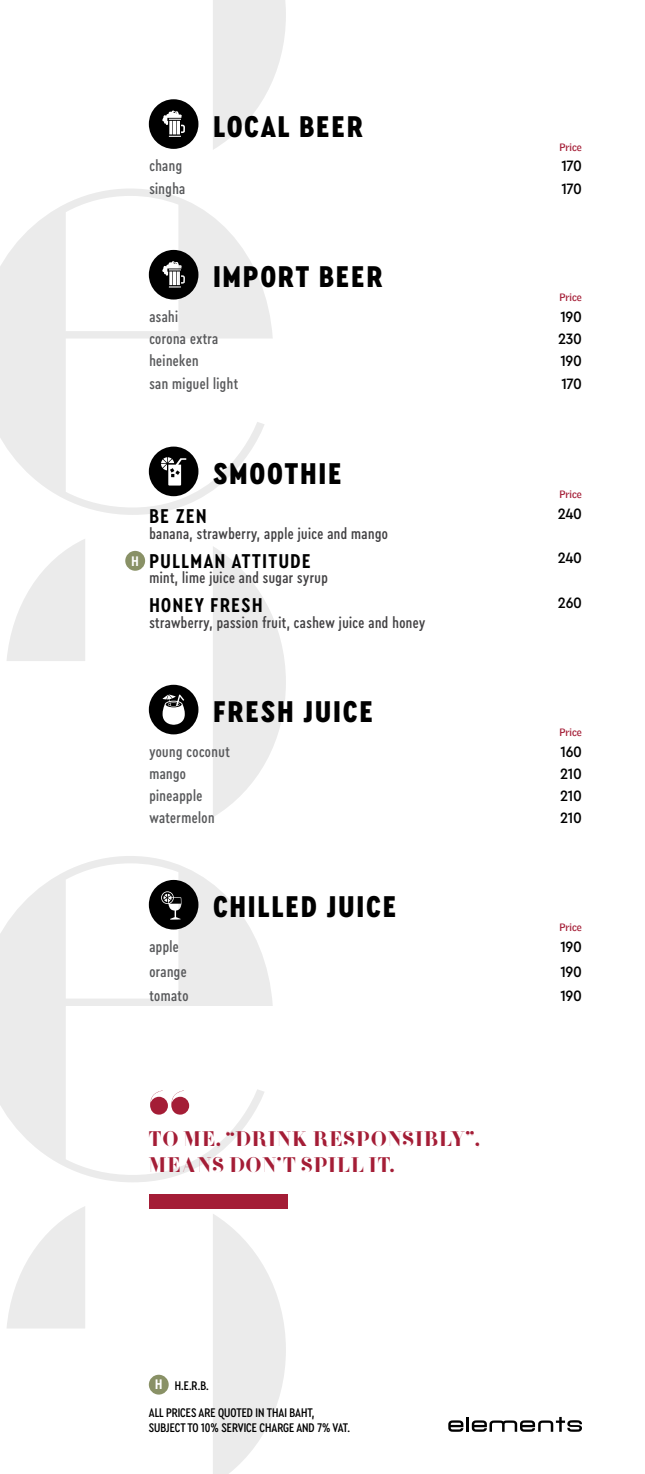
<style>
.page{position:relative;width:645px;height:1474px;background:#fff}
.page>*{position:absolute;margin:0;border:0;box-sizing:border-box;transform-origin:0 0}
.t1{font:105px "F37 Bella";color:#a41d36}
.t2{font:900 31.5px "Cera Condensed Pro";letter-spacing:.075em;color:#000}
.t3{font:800 21px/26.2px "F Bella";letter-spacing:.05em;color:#a41d36}
.t4{font:700 21px "Cera Condensed Pro";letter-spacing:.075em;color:#000}
.t5{font:500 15.75px "Cera Condensed Pro";letter-spacing:.03em;color:#414042}
.t6{font:500 15.75px "Cera Condensed Pro";letter-spacing:.03em;color:#58595b}
.t7{font:500 15.75px "Cera Compact Pro";letter-spacing:-.02em;color:#000}
.t8{font:700 14.53px "Cera Condensed Pro";color:#fff}
.t9{font:500 13.12px/14.9px "Cera Condensed Pro";color:#000}
.t10{font:700 10.5px "Griffith Gothic";color:#a41d36}
.s1{font-weight:700;font-size:14.53px;color:#fff}
</style>
<div class="page">
<svg style="left:448px;top:1420px;width:15px;height:11px"></svg>
<svg style="left:472px;top:1416px;width:110px;height:15px"></svg>
<hr style="left:466px;top:1416px;width:3px;height:15px;background:#000">
<svg style="left:148px;top:0;width:138px;height:150px"></svg>
<svg style="left:0;top:189px;width:273px;height:326px"></svg>
<svg style="left:7px;top:539px;width:279px;height:278px"></svg>
<svg style="left:0;top:856px;width:273px;height:326px"></svg>
<svg style="left:7px;top:1206px;width:279px;height:267px"></svg>
<svg style="left:149px;top:446px;width:49px;height:50px"></svg>
<svg style="left:149px;top:99px;width:49px;height:50px"></svg>
<svg style="left:149px;top:250px;width:49px;height:49px"></svg>
<svg style="left:149px;top:684px;width:49px;height:50px"></svg>
<svg style="left:149px;top:880px;width:49px;height:49px;background:#424242"></svg>
<div style="left:149px;top:1374px;width:20px;height:20px;background:#899166;border-radius:50%"></div>
<div style="left:125px;top:551px;width:20px;height:19px;background:#899166;border-radius:50%"></div>
<div style="left:149px;top:1194px;width:139px;height:15px;background:#a41d36"></div>
<h2 class="t2" style="left:213px;top:105px;width:151px">LOCAL BEER</h2>
<p class="t10" style="left:559px;top:140px;width:24px">Price</p>
<p class="t6" style="left:149px;top:155px;width:34px">chang</p>
<p class="t7" style="left:561px;top:155px;width:22px">170</p>
<p class="t6" style="left:149px;top:178px;width:37px">singha</p>
<p class="t7" style="left:561px;top:178px;width:22px">170</p>
<h2 class="t2" style="left:213px;top:256px;width:171px">IMPORT BEER</h2>
<p class="t10" style="left:559px;top:291px;width:24px">Price</p>
<p class="t6" style="left:149px;top:306px;width:30px">asahi</p>
<p class="t7" style="left:560px;top:306px;width:23px">190</p>
<p class="t6" style="left:149px;top:328px;width:70px">corona extra</p>
<p class="t7" style="left:558px;top:328px;width:25px">230</p>
<p class="t6" style="left:149px;top:350px;width:51px">heineken</p>
<p class="t7" style="left:560px;top:350px;width:23px">190</p>
<p class="t6" style="left:149px;top:373px;width:90px">san miguel light</p>
<p class="t7" style="left:561px;top:373px;width:22px">170</p>
<p class="t8" style="left:132px;top:551px;width:9px">H</p>
<h2 class="t2" style="left:213px;top:452px;width:130px">SMOOTHIE</h2>
<h3 class="t4" style="left:149px;top:502px;width:59px">BE ZEN</h3>
<p class="t5" style="left:149px;top:523px;width:240px">banana, strawberry, apple juice and mango</p>
<h3 class="t4" style="left:149px;top:546px;width:163px">PULLMAN ATTITUDE</h3>
<p class="t5" style="left:149px;top:567px;width:180px">mint, lime juice and sugar syrup</p>
<h3 class="t4" style="left:149px;top:591px;width:115px">HONEY FRESH</h3>
<p class="t5" style="left:149px;top:612px;width:277px">strawberry, passion fruit, cashew juice and honey</p>
<p class="t10" style="left:559px;top:488px;width:24px">Price</p>
<p class="t7" style="left:558px;top:503px;width:26px">240</p>
<p class="t7" style="left:558px;top:547px;width:26px">240</p>
<p class="t7" style="left:558px;top:592px;width:26px">260</p>
<h2 class="t2" style="left:213px;top:690px;width:161px">FRESH JUICE</h2>
<p class="t10" style="left:559px;top:726px;width:24px">Price</p>
<p class="t6" style="left:149px;top:741px;width:82px">young coconut</p>
<p class="t7" style="left:560px;top:741px;width:23px">160</p>
<p class="t6" style="left:149px;top:763px;width:38px">mango</p>
<p class="t7" style="left:560px;top:763px;width:23px">210</p>
<p class="t6" style="left:149px;top:785px;width:54px">pineapple</p>
<p class="t7" style="left:560px;top:785px;width:23px">210</p>
<p class="t6" style="left:149px;top:807px;width:67px">watermelon</p>
<p class="t7" style="left:560px;top:807px;width:23px">210</p>
<h2 class="t2" style="left:213px;top:886px;width:184px">CHILLED JUICE</h2>
<p class="t10" style="left:559px;top:921px;width:24px">Price</p>
<p class="t6" style="left:149px;top:936px;width:31px">apple</p>
<p class="t7" style="left:560px;top:936px;width:23px">190</p>
<p class="t6" style="left:149px;top:960px;width:39px">orange</p>
<p class="t7" style="left:560px;top:960px;width:23px">190</p>
<p class="t6" style="left:149px;top:985px;width:41px">tomato</p>
<p class="t7" style="left:560px;top:985px;width:23px">190</p>
<h1 class="t1" style="left:149px;top:1067px;width:43px">“</h1>
<h3 class="t3" style="left:149px;top:1125px;width:333px">TO ME, “DRINK RESPONSIBLY”,<br>MEANS DON’T SPILL IT.</h3>
<p class="t9" style="left:155px;top:1377px;width:55px"><span class="s1">H</span> H.E.R.B.</p>
<p class="t9" style="left:149px;top:1404px;width:203px">ALL PRICES ARE QUOTED IN THAI BAHT,<br>SUBJECT TO 10% SERVICE CHARGE AND 7% VAT.</p>
</div>
